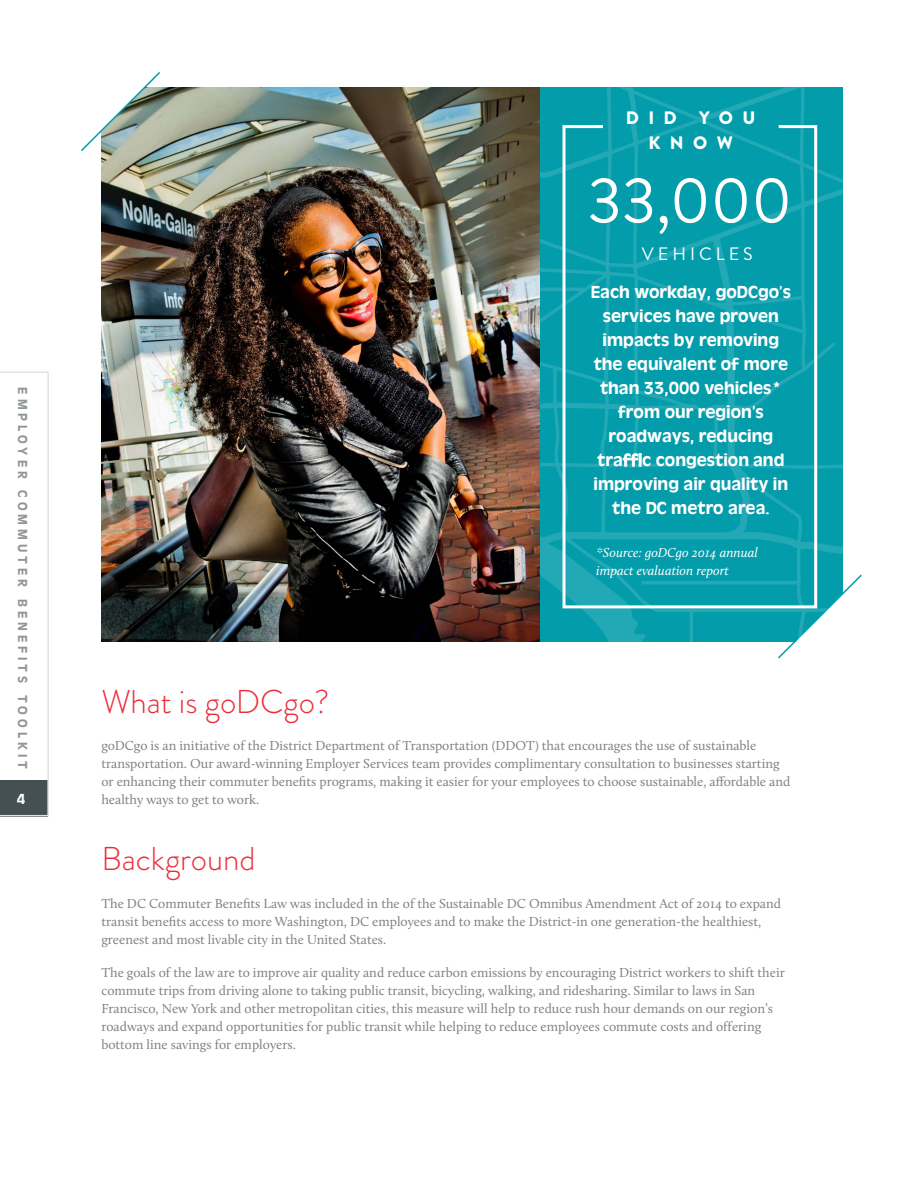
<style>
.page{position:relative;width:918px;height:1188px;background:#fff}
.page>*{position:absolute;margin:0;border:0;box-sizing:border-box;transform-origin:0 0}
.t1{font:64.5px "Brandon Grotesque";color:#fff}
.t2{font:300 33px "Brandon Grotesque";color:#eb2d3b}
.t3{font:500 18px/24px "Antigone";color:#fff;text-align:center}
.t4{font:900 18px/25.5px "Brandon Grotesque";letter-spacing:.52em;color:#fff;text-align:center}
.t5{font:18px "Brandon Grotesque";letter-spacing:.22em;color:#fff}
.t6{font:500 15px "Antigone";color:#fff}
.t7{font:13.5px/18px "Calluna";color:#7f8284}
.t8{font:italic 13.5px/18px "Calluna";color:#fff}
.t9{font:500 13.5px "Antigone";letter-spacing:.3em;color:#909694}
.s1{font-weight:400}
</style>
<div class="page">
<img style="left:0;top:72px;width:862px;height:744px">
<p class="t9" style="left:32px;top:387px;width:383px;rotate:90deg">EMPLOYER COMMUTER BENEFITS TOOLKIT</p>
<p class="t6" style="left:17px;top:788px;width:10px">4</p>
<h3 class="t4" style="left:626px;top:105px;width:131px">DID YOU<br>KNOW</h3>
<h1 class="t1" style="left:588px;top:156px;width:206px">33,000</h1>
<h3 class="t5" style="left:642px;top:241px;width:112px">VEHICLES</h3>
<h3 class="t3" style="left:591px;top:279px;width:202px">Each workday, goDCgo’s services have proven impacts by removing the equivalent of more than 33,000 vehicles* from our region’s roadways, reducing tra<span class="s1">ffi</span>c congestion and improving air quality in the DC metro area.</h3>
<p class="t8" style="left:596px;top:543px;width:163px">*Source: goDCgo 2014 annual impact evaluation report</p>
<h2 class="t2" style="left:101px;top:679px;width:230px">What is goDCgo?</h2>
<p class="t7" style="left:101px;top:737px;width:690px">goDCgo is an initiative of the District Department of Transportation (DDOT) that encourages the use of sustainable transportation. Our award-winning Employer Services team provides complimentary consultation to businesses starting or enhancing their commuter benefits programs, making it easier for your employees to choose sustainable, affordable and healthy ways to get to work.</p>
<h2 class="t2" style="left:101px;top:837px;width:156px">Background</h2>
<p class="t7" style="left:101px;top:894px;width:681px">The DC Commuter Benefits Law was included in the of the Sustainable DC Omnibus Amendment Act of 2014 to expand transit benefits access to more Washington, DC employees and to make the District-in one generation-the healthiest, greenest and most livable city in the United States.</p>
<p class="t7" style="left:101px;top:963px;width:685px">The goals of the law are to improve air quality and reduce carbon emissions by encouraging District workers to shift their commute trips from driving alone to taking public transit, bicycling, walking, and ridesharing. Similar to laws in San Francisco, New York and other metropolitan cities, this measure will help to reduce rush hour demands on our region’s roadways and expand opportunities for public transit while helping to reduce employees commute costs and offering bottom line savings for employers.</p>
</div>
